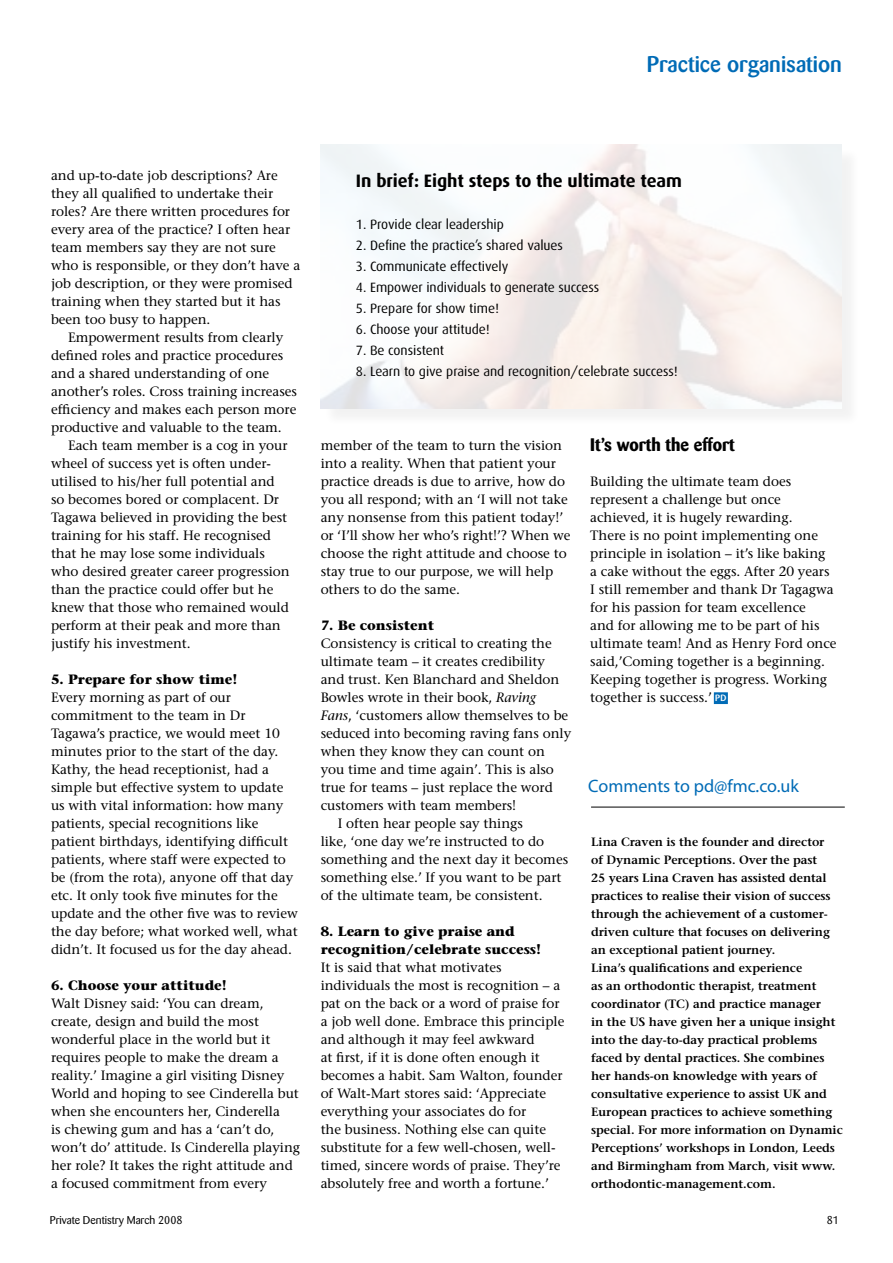
<style>
.page{position:relative;width:893px;height:1263px;background:#fff}
.page>*{position:absolute;margin:0;border:0;box-sizing:border-box;transform-origin:0 0}
.t1{font:500 22.5px "Barmeno";color:#006bb6}
.t2{font:700 18px "Dax";letter-spacing:-.005em;color:#000}
.t3{font:18px "Myriad Pro";color:#006bb6}
.t4{font:700 18px "Barmeno";letter-spacing:-.005em;color:#000}
.t5{font:13.5px/18px "Stone Serif";letter-spacing:-.005em;color:#000}
.t6{font:13.5px "Dax";letter-spacing:-.005em;color:#000}
.t7{font:700 13.5px/18px "Stone Serif";color:#000}
.t8{font:600 12px/18px "Stone Serif";letter-spacing:-.005em;color:#000}
.t9{font:11.25px "Barmeno";color:#000}
.t10{font:500 9px "Barmeno";color:#fff}
.s1{font-style:italic}
</style>
<div class="page">
<hr style="left:591px;top:807px;width:254px;height:1px;background:#000">
<div style="left:322px;top:146px;width:539px;height:282px;background:#f7f7f7"></div>
<img style="left:321px;top:145px;width:521px;height:263px">
<div style="left:715px;top:693px;width:12px;height:10px;background:#006bb6"></div>
<div style="left:714px;top:692px;width:14px;height:12px;border:2px solid #006bb6"></div>
<h1 class="t1" style="left:647px;top:51px;width:196px">Practice organisation</h1>
<p class="t5" style="left:51px;top:166px;width:251px">and up-to-date job descriptions? Are they all qualified to undertake their roles? Are there written procedures for every area of the practice? I often hear team members say they are not sure who is responsible, or they don’t have a job description, or they were promised training when they started but it has been too busy to happen.</p>
<p class="t5" style="left:51px;top:328px;width:247px;text-indent:17px">Empowerment results from clearly defined roles and practice procedures and a shared understanding of one another’s roles. Cross training increases efficiency and makes each person more productive and valuable to the team.</p>
<p class="t5" style="left:51px;top:436px;width:240px;text-indent:17px">Each team member is a cog in your wheel of success yet is often under&shy;utilised to his/her full potential and so becomes bored or complacent. Dr Tagawa believed in providing the best training for his staff. He recognised that he may lose some individuals who desired greater career progression than the practice could offer but he knew that those who remained would perform at their peak and more than justify his investment.</p>
<p class="t7" style="left:51px;top:670px;width:188px">5. Prepare for show time!</p>
<p class="t5" style="left:51px;top:688px;width:248px">Every morning as part of our commitment to the team in Dr Tagawa’s practice, we would meet 10 minutes prior to the start of the day.<br>Kathy, the head receptionist, had a simple but effective system to update us with vital information: how many patients, special recognitions like patient birthdays, identifying difficult patients, where staff were expected to be (from the rota), anyone off that day etc. It only took five minutes for the update and the other five was to review the day before; what worked well, what didn’t. It focused us for the day ahead.</p>
<p class="t7" style="left:51px;top:976px;width:177px">6. Choose your attitude!</p>
<p class="t5" style="left:51px;top:994px;width:251px">Walt Disney said: ‘You can dream, create, design and build the most wonderful place in the world but it requires people to make the dream a reality.’ Imagine a girl visiting Disney World and hoping to see Cinderella but when she encounters her, Cinderella<br>is chewing gum and has a ‘can’t do, won’t do’ attitude. Is Cinderella playing her role? It takes the right attitude and a focused commitment from every</p>
<h2 class="t2" style="left:356px;top:170px;width:327px">In brief: Eight steps to the ultimate team</h2>
<p class="t6" style="left:356px;top:216px;width:149px">1. Provide clear leadership</p>
<p class="t6" style="left:356px;top:237px;width:209px">2. Define the practice’s shared values</p>
<p class="t6" style="left:356px;top:258px;width:154px">3. Communicate effectively</p>
<p class="t6" style="left:356px;top:279px;width:245px">4. Empower individuals to generate success</p>
<p class="t6" style="left:356px;top:300px;width:145px">5. Prepare for show time!</p>
<p class="t6" style="left:356px;top:321px;width:135px">6. Choose your attitude!</p>
<p class="t6" style="left:356px;top:342px;width:90px">7. Be consistent</p>
<p class="t6" style="left:356px;top:363px;width:323px">8. Learn to give praise and recognition/celebrate success!</p>
<p class="t5" style="left:321px;top:436px;width:251px">member of the team to turn the vision into a reality. When that patient your practice dreads is due to arrive, how do you all respond; with an ‘I will not take any nonsense from this patient today!’ or ‘I’ll show her who’s right!’? When we choose the right attitude and choose to stay true to our purpose, we will help others to do the same.</p>
<p class="t7" style="left:321px;top:616px;width:115px">7. Be consistent</p>
<p class="t5" style="left:321px;top:634px;width:233px">Consistency is critical to creating the</p>
<p class="t5" style="left:321px;top:652px;width:226px">ultimate team – it creates credibility</p>
<p class="t5" style="left:321px;top:670px;width:240px">and trust. Ken Blanchard and Sheldon</p>
<p class="t5" style="left:321px;top:688px;width:217px">Bowles wrote in their book, <span class="s1">Raving</span></p>
<p class="t5" style="left:321px;top:706px;width:249px"><span class="s1">Fans</span>, ‘customers allow themselves to be</p>
<p class="t5" style="left:321px;top:724px;width:252px">seduced into becoming raving fans only</p>
<p class="t5" style="left:321px;top:742px;width:226px">when they know they can count on</p>
<p class="t5" style="left:321px;top:760px;width:235px">you time and time again’. This is also</p>
<p class="t5" style="left:321px;top:778px;width:234px">true for teams – just replace the word</p>
<p class="t5" style="left:321px;top:796px;width:197px">customers with team members!</p>
<p class="t5" style="left:338px;top:814px;width:187px">I often hear people say things</p>
<p class="t5" style="left:321px;top:832px;width:225px">like, ‘one day we’re instructed to do</p>
<p class="t5" style="left:321px;top:850px;width:249px">something and the next day it becomes</p>
<p class="t5" style="left:321px;top:868px;width:242px">something else.’ If you want to be part</p>
<p class="t5" style="left:321px;top:886px;width:223px">of the ultimate team, be consistent.</p>
<p class="t7" style="left:321px;top:922px;width:222px">8. Learn to give praise and recognition/celebrate success!</p>
<p class="t5" style="left:321px;top:958px;width:245px">It is said that what motivates individuals the most is recognition – a pat on the back or a word of praise for a job well done. Embrace this principle and although it may feel awkward<br>at first, if it is done often enough it becomes a habit. Sam Walton, founder of Walt-Mart stores said: ‘Appreciate everything your associates do for<br>the business. Nothing else can quite substitute for a few well-chosen, well&shy;timed, sincere words of praise. They’re absolutely free and worth a fortune.’</p>
<h2 class="t4" style="left:590px;top:434px;width:146px">It’s worth the effort</h2>
<p class="t5" style="left:590px;top:472px;width:248px">Building the ultimate team does represent a challenge but once achieved, it is hugely rewarding.<br>There is no point implementing one principle in isolation – it’s like baking<br>a cake without the eggs. After 20 years I still remember and thank Dr Tagagwa for his passion for team excellence<br>and for allowing me to be part of his ultimate team! And as Henry Ford once said,’Coming together is a beginning.<br>Keeping together is progress. Working together is success.’</p>
<p class="t10" style="left:715px;top:693px;width:13px">PD</p>
<h2 class="t3" style="left:588px;top:775px;width:212px">Comments to pd@fmc.co.uk</h2>
<p class="t8" style="left:591px;top:833px;width:253px">Lina Craven is the founder and director<br>of Dynamic Perceptions. Over the past<br>25 years Lina Craven has assisted dental practices to realise their vision of success through the achievement of a customer&shy;driven culture that focuses on delivering an exceptional patient journey.<br>Lina’s qualifications and experience<br>as an orthodontic therapist, treatment coordinator (TC) and practice manager<br>in the US have given her a unique insight into the day-to-day practical problems faced by dental practices. She combines her hands-on knowledge with years of consultative experience to assist UK and European practices to achieve something special. For more information on Dynamic Perceptions’ workshops in London, Leeds and Birmingham from March, visit www. orthodontic-management.com.</p>
<p class="t9" style="left:50px;top:1214px;width:134px">Private Dentistry March 2008</p>
<p class="t9" style="left:827px;top:1214px;width:14px">81</p>
</div>
